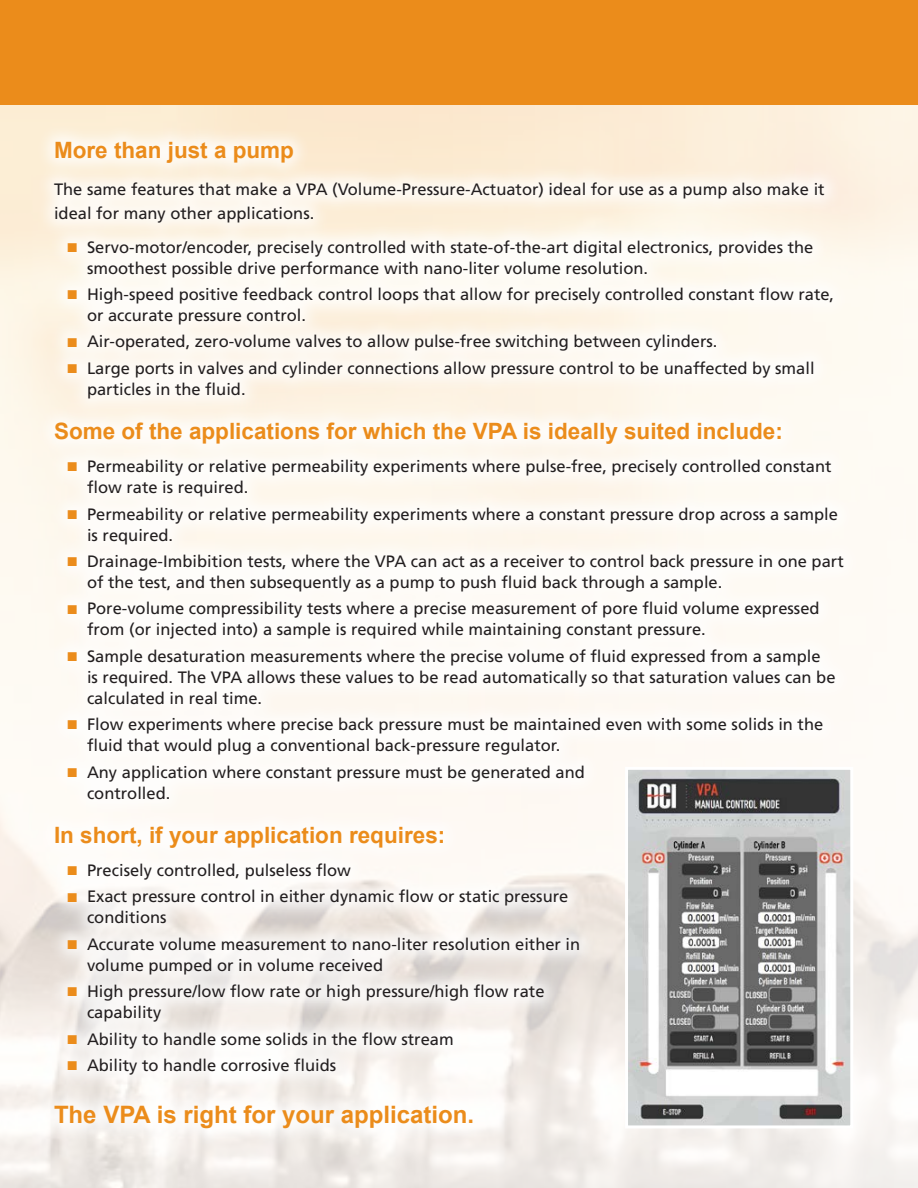
<style>
.page{position:relative;width:918px;height:1188px;background:#fff}
.page>*{position:absolute;margin:0;border:0;box-sizing:border-box;transform-origin:0 0}
.Heading_1{font:700 24px "Arial";color:#eb8c1b}
.Heading_1-2{font:700 22.5px "Arial";color:#eb8c1b}
.Body{font:16.5px/21px "Frutiger LT Std";color:#231f20}
.s1{color:#eb8c1b}
</style>
<div class="page">
<img style="left:0;top:104px;width:918px;height:1084px">
<div style="left:36px;top:123px;width:826px;height:1024px;background:#fff;opacity:.8"></div>
<div style="left:0;top:0;width:918px;height:104px;background:#eb8c1b"></div>
<svg style="left:624px;top:765px;width:231px;height:365px"></svg>
<p class="Heading_1-2" style="left:54px;top:135px;width:242px">More than just a pump</p>
<p class="Body" style="left:54px;top:178px;width:772px;line-height:24px">The same features that make a VPA (Volume-Pressure-Actuator) ideal for use as a pump also make it ideal for many other applications.</p>
<p class="Body" style="left:87px;top:236px;width:728px;text-indent:-20px"><span class="s1">■</span> Servo-motor/encoder, precisely controlled with state-of-the-art digital electronics, provides the smoothest possible drive performance with nano-liter volume resolution.</p>
<p class="Body" style="left:87px;top:284px;width:749px;text-indent:-20px"><span class="s1">■</span> High-speed positive feedback control loops that allow for precisely controlled constant flow rate, or accurate pressure control.</p>
<p class="Body" style="left:68px;top:331px;width:651px"><span class="s1">■</span> Air-operated, zero-volume valves to allow pulse-free switching between cylinders.</p>
<p class="Body" style="left:87px;top:358px;width:729px;text-indent:-20px"><span class="s1">■</span> Large ports in valves and cylinder connections allow pressure control to be unaffected by small particles in the fluid.</p>
<p class="Heading_1-2" style="left:54px;top:416px;width:730px">Some of the applications for which the VPA is ideally suited include:</p>
<p class="Body" style="left:87px;top:456px;width:746px;text-indent:-20px"><span class="s1">■</span> Permeability or relative permeability experiments where pulse-free, precisely controlled constant flow rate is required.</p>
<p class="Body" style="left:87px;top:503px;width:752px;text-indent:-20px"><span class="s1">■</span> Permeability or relative permeability experiments where a constant pressure drop across a sample is required.</p>
<p class="Body" style="left:87px;top:551px;width:758px;text-indent:-20px"><span class="s1">■</span> Drainage-Imbibition tests, where the VPA can act as a receiver to control back pressure in one part of the test, and then subsequently as a pump to push fluid back through a sample.</p>
<p class="Body" style="left:87px;top:598px;width:734px;text-indent:-20px"><span class="s1">■</span> Pore-volume compressibility tests where a precise measurement of pore fluid volume expressed from (or injected into) a sample is required while maintaining constant pressure.</p>
<p class="Body" style="left:87px;top:646px;width:750px;text-indent:-20px"><span class="s1">■</span> Sample desaturation measurements where the precise volume of fluid expressed from a sample is required. The VPA allows these values to be read automatically so that saturation values can be calculated in real time.</p>
<p class="Body" style="left:87px;top:714px;width:738px;text-indent:-20px"><span class="s1">■</span> Flow experiments where precise back pressure must be maintained even with some solids in the fluid that would plug a conventional back-pressure regulator.</p>
<p class="Body" style="left:87px;top:761px;width:499px;text-indent:-20px"><span class="s1">■</span> Any application where constant pressure must be generated and controlled.</p>
<p class="Heading_1-2" style="left:54px;top:820px;width:393px">In short, if your application requires:</p>
<p class="Body" style="left:68px;top:860px;width:285px"><span class="s1">■</span> Precisely controlled, pulseless flow</p>
<p class="Body" style="left:87px;top:886px;width:483px;text-indent:-20px"><span class="s1">■</span> Exact pressure control in either dynamic flow or static pressure conditions</p>
<p class="Body" style="left:87px;top:934px;width:495px;text-indent:-20px"><span class="s1">■</span> Accurate volume measurement to nano-liter resolution either in volume pumped or in volume received</p>
<p class="Body" style="left:87px;top:981px;width:459px;text-indent:-20px"><span class="s1">■</span> High pressure/low flow rate or high pressure/high flow rate capability</p>
<p class="Body" style="left:68px;top:1028px;width:388px"><span class="s1">■</span> Ability to handle some solids in the flow stream</p>
<p class="Body" style="left:68px;top:1055px;width:270px"><span class="s1">■</span> Ability to handle corrosive fluids</p>
<p class="Heading_1" style="left:54px;top:1099px;width:422px">The VPA is right for your application.</p>
</div>
